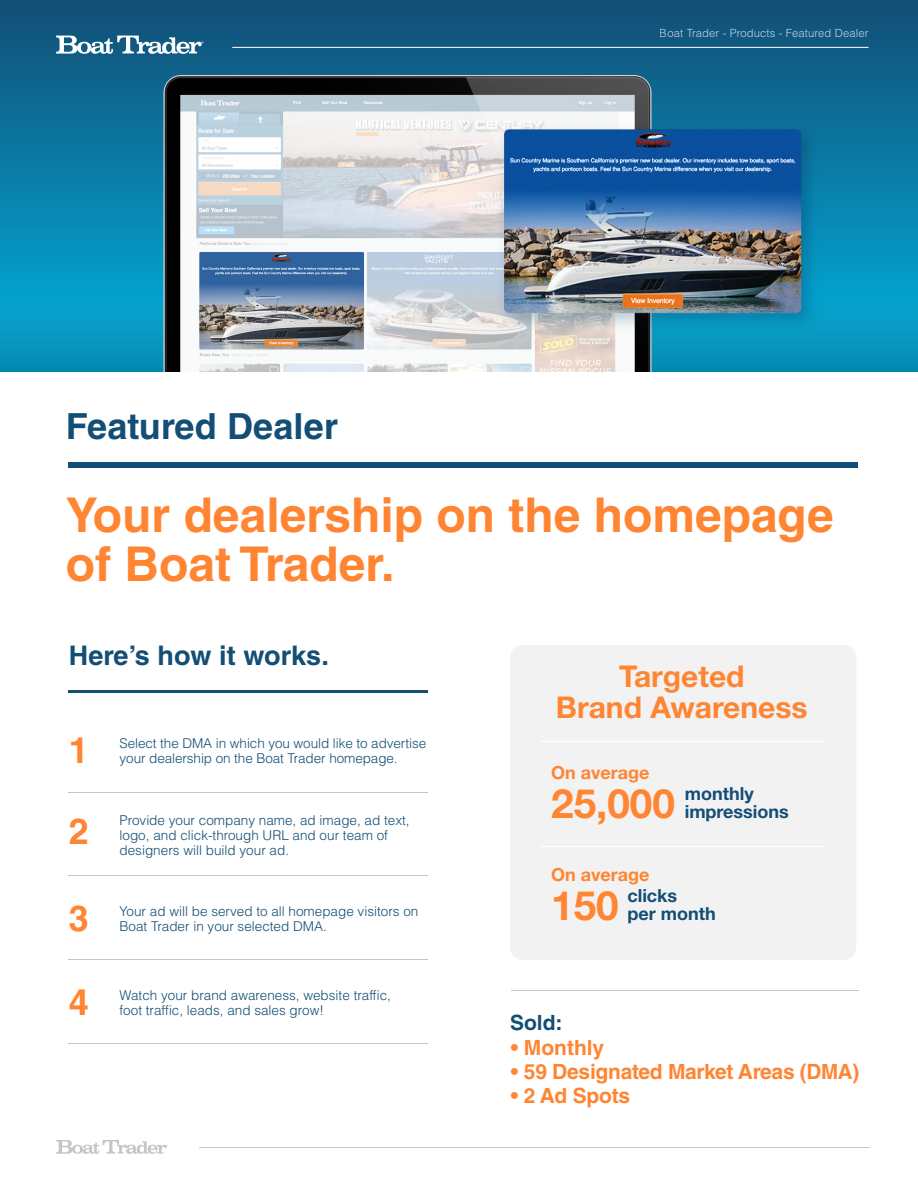
<style>
.page{position:relative;width:918px;height:1188px;background:#fff}
.page>*{position:absolute;margin:0;border:0;box-sizing:border-box;transform-origin:0 0}
.t1{font:700 48px/49.5px "Helvetica LT Std";color:#ff8533}
.t2{font:700 40.5px "Helvetica Neue LT Std";color:#ff8533}
.t3{font:700 36px "Helvetica LT Std";letter-spacing:.005em;color:#124e75}
.t4{font:700 36px "Helvetica LT Std";color:#ff8533}
.t5{font:700 30px/31.5px "Helvetica Neue LT Std";color:#ff8533;text-align:center}
.t6{font:700 27px "Helvetica LT Std";letter-spacing:.005em;color:#124e75}
.t7{font:700 21px "Helvetica LT Std";letter-spacing:-.015em;color:#ff8533}
.t8{font:700 21px "Helvetica LT Std";color:#124e75}
.t9{font:700 18px/18px "Helvetica Neue LT Std";color:#124e75}
.t10{font:700 18px "Helvetica Neue LT Std";color:#ff8533}
.t11{font:300 13.5px/15px "Helvetica LT Std";color:#124e75}
.t12{font:300 11.25px "Helvetica LT Std";letter-spacing:.01em;color:#fff}
</style>
<div class="page">
<svg style="left:0;top:0;width:918px;height:298px;background:#0c6e97"></svg>
<div style="left:0;top:298px;width:918px;height:73px;background:linear-gradient(to bottom,#07a4cf,#058bb2)"></div>
<img style="left:14px;top:9px;width:787px;height:362px">
<hr style="left:68px;top:690px;width:360px;height:3px;background:#124e75">
<hr style="left:232px;top:47px;width:636px;height:1px;background:#fff">
<svg style="left:56px;top:36px;width:148px;height:18px"></svg>
<hr style="left:68px;top:792px;width:360px;height:1px;background:#c6c6c6">
<hr style="left:68px;top:875px;width:360px;height:1px;background:#c6c6c6">
<hr style="left:68px;top:959px;width:360px;height:1px;background:#c6c6c6">
<hr style="left:68px;top:1043px;width:360px;height:1px;background:#c6c6c6">
<img style="left:491px;top:117px;width:335px;height:221px">
<img style="left:502px;top:128px;width:302px;height:187px">
<div style="left:510px;top:645px;width:346px;height:315px;background:#f2f2f2;border-radius:12px"></div>
<div style="left:68px;top:462px;width:790px;height:5px;background:#124e75"></div>
<hr style="left:540px;top:846px;width:284px;height:1px;background:#fff">
<hr style="left:540px;top:741px;width:284px;height:1px;background:#fff">
<hr style="left:511px;top:990px;width:348px;height:1px;background:#c6c6c6">
<hr style="left:199px;top:1147px;width:671px;height:1px;background:#c6c6c6">
<svg style="left:56px;top:1140px;width:112px;height:14px"></svg>
<h3 class="t3" style="left:66px;top:404px;width:274px">Featured Dealer</h3>
<p class="t12" style="left:660px;top:26px;width:210px">Boat Trader - Products - Featured Dealer</p>
<h1 class="t1" style="left:66px;top:490px;width:769px">Your dealership on the homepage of Boat Trader.</h1>
<h3 class="t6" style="left:69px;top:639px;width:262px">Here’s how it works.</h3>
<h3 class="t4" style="left:69px;top:728px;width:22px">1</h3>
<p class="t11" style="left:120px;top:736px;width:308px">Select the DMA in which you would like to advertise your dealership on the Boat Trader homepage.</p>
<h3 class="t4" style="left:69px;top:810px;width:22px">2</h3>
<p class="t11" style="left:120px;top:813px;width:292px">Provide your company name, ad image, ad text, logo, and click-through URL and our team of designers will build your ad.</p>
<h3 class="t4" style="left:69px;top:897px;width:22px">3</h3>
<p class="t11" style="left:120px;top:904px;width:300px">Your ad will be served to all homepage visitors on<br>Boat Trader in your selected DMA.</p>
<h3 class="t4" style="left:69px;top:981px;width:22px">4</h3>
<p class="t11" style="left:120px;top:987px;width:273px">Watch your brand awareness, website traffic, foot traffic, leads, and sales grow!</p>
<h3 class="t5" style="left:556px;top:660px;width:253px">Targeted<br>Brand Awareness</h3>
<h3 class="t10" style="left:551px;top:761px;width:100px">On average</h3>
<h2 class="t2" style="left:551px;top:778px;width:125px">25,000</h2>
<h3 class="t9" style="left:685px;top:784px;width:106px">monthly impressions</h3>
<h3 class="t10" style="left:551px;top:863px;width:100px">On average</h3>
<h2 class="t2" style="left:551px;top:880px;width:69px">150</h2>
<h3 class="t9" style="left:627px;top:886px;width:90px">clicks<br>per month</h3>
<h3 class="t8" style="left:510px;top:1009px;width:54px">Sold:</h3>
<h3 class="t7" style="left:511px;top:1035px;width:95px">• Monthly</h3>
<h3 class="t7" style="left:511px;top:1059px;width:350px">• 59 Designated Market Areas (DMA)</h3>
<h3 class="t7" style="left:511px;top:1083px;width:121px">• 2 Ad Spots</h3>
</div>
